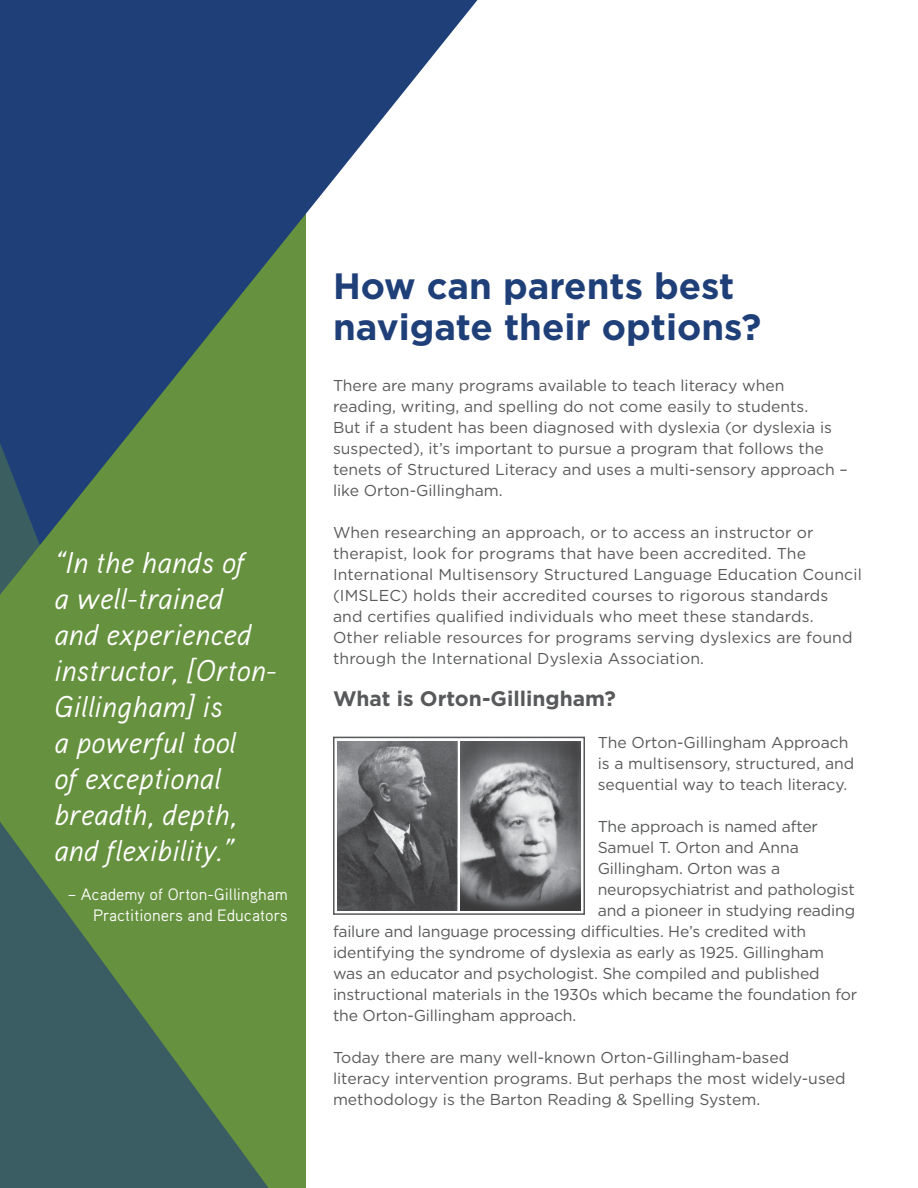
<style>
.page{position:relative;width:918px;height:1188px;background:#fff}
.page>*{position:absolute;margin:0;border:0;box-sizing:border-box;transform-origin:0 0}
.t1{font:700 36.6px/40.7px "Gotham";color:#1f3f79}
.t2{font:italic 30px/36px "Aaux Pro";color:#fff}
.t3{font:700 21px "Gotham";color:#58595b}
.t4{font:16.5px/21px "Aaux Pro";color:#fff;text-align:right}
.t5{font:15.75px/21px "Gotham";color:#58595b}
</style>
<div class="page">
<svg style="left:0;top:0;width:477px;height:173px;fill:#1f3f79"></svg>
<svg style="left:0;top:10px;width:339px;height:1178px;background:#53727b"></svg>
<svg style="left:0;top:575px;width:288px;height:613px;background:#598248"></svg>
<img style="left:461px;top:741px;width:119px;height:169px">
<img style="left:338px;top:741px;width:119px;height:169px">
<div style="left:333px;top:737px;width:252px;height:178px;border:2px solid #58595b"></div>
<h2 class="t2" style="left:54px;top:543px;width:224px">“In the hands of<br>a well-trained<br>and experienced instructor, [Orton-<br>Gillingham] is<br>a powerful tool<br>of exceptional breadth, depth, and flexibility.”</h2>
<p class="t4" style="left:68px;top:883px;width:222px">– Academy of Orton-Gillingham<br>Practitioners and Educators</p>
<h1 class="t1" style="left:333px;top:266px;width:430px">How can parents best navigate their options?</h1>
<p class="t5" style="left:333px;top:374px;width:516px">There are many programs available to teach literacy when reading, writing, and spelling do not come easily to students.<br>But if a student has been diagnosed with dyslexia (or dyslexia is suspected), it’s important to pursue a program that follows the tenets of Structured Literacy and uses a multi-sensory approach – like Orton-Gillingham.</p>
<p class="t5" style="left:333px;top:521px;width:530px">When researching an approach, or to access an instructor or therapist, look for programs that have been accredited. The International Multisensory Structured Language Education Council (IMSLEC) holds their accredited courses to rigorous standards and certifies qualified individuals who meet these standards.<br>Other reliable resources for programs serving dyslexics are found through the International Dyslexia Association.</p>
<h3 class="t3" style="left:333px;top:684px;width:284px">What is Orton-Gillingham?</h3>
<p class="t5" style="left:598px;top:731px;width:258px">The Orton-Gillingham Approach is a multisensory, structured, and sequential way to teach literacy.</p>
<p class="t5" style="left:598px;top:815px;width:222px">The approach is named after</p>
<p class="t5" style="left:598px;top:836px;width:203px">Samuel T. Orton and Anna</p>
<p class="t5" style="left:598px;top:857px;width:184px">Gillingham. Orton was a</p>
<p class="t5" style="left:598px;top:878px;width:259px">neuropsychiatrist and pathologist</p>
<p class="t5" style="left:598px;top:899px;width:259px">and a pioneer in studying reading</p>
<p class="t5" style="left:333px;top:920px;width:475px">failure and language processing difficulties. He’s credited with</p>
<p class="t5" style="left:333px;top:941px;width:493px">identifying the syndrome of dyslexia as early as 1925. Gillingham</p>
<p class="t5" style="left:333px;top:962px;width:488px">was an educator and psychologist. She compiled and published</p>
<p class="t5" style="left:333px;top:983px;width:526px">instructional materials in the 1930s which became the foundation for</p>
<p class="t5" style="left:333px;top:1004px;width:245px">the Orton-Gillingham approach.</p>
<p class="t5" style="left:333px;top:1046px;width:514px">Today there are many well-known Orton-Gillingham-based literacy intervention programs. But perhaps the most widely-used methodology is the Barton Reading &amp; Spelling System.</p>
</div>
